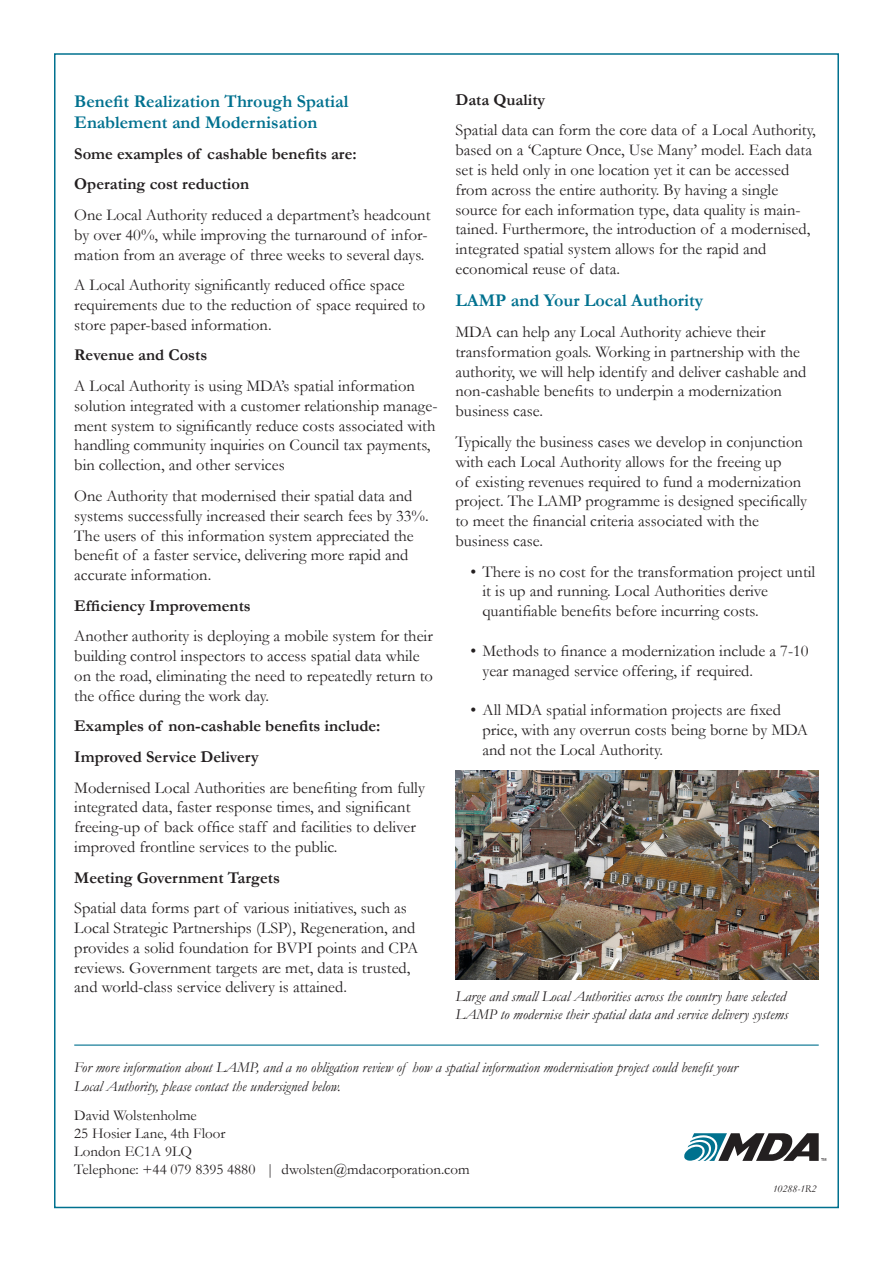
<style>
.page{position:relative;width:893px;height:1263px;background:#fff}
.page>*{position:absolute;margin:0;border:0;box-sizing:border-box;transform-origin:0 0}
.t1{font:700 18px/21.6px "Garamond";color:#00718f}
.t2{font:16.5px/19.8px "Garamond";color:#231f20}
.t3{font:700 16.5px/30.6px "Garamond";color:#231f20}
.t4{font:italic 15px/19.8px "Garamond";color:#231f20}
.t5{font:15px/18px "Garamond";color:#231f20}
.t6{font:italic 10.5px "Garamond";color:#231f20}
</style>
<div class="page">
<svg style="left:684px;top:1133px;width:142px;height:28px"></svg>
<img style="left:455px;top:771px;width:364px;height:208px">
<hr style="left:74px;top:1044px;width:745px;height:2px;background:#00718f">
<p class="t1" style="left:74px;top:90px;width:276px">Benefit Realization Through Spatial<br>Enablement and Modernisation</p>
<p class="t3" style="left:74px;top:138px;width:284px">Some examples of cashable benefits are:<br>Operating cost reduction</p>
<p class="t2" style="left:74px;top:205px;width:358px">One Local Authority reduced a department’s headcount by over 40%, while improving the turnaround of infor&shy;mation from an average of three weeks to several days.</p>
<p class="t2" style="left:74px;top:275px;width:353px">A Local Authority significantly reduced office space requirements due to the reduction of space required to store paper-based information.</p>
<p class="t3" style="left:74px;top:340px;width:134px">Revenue and Costs</p>
<p class="t2" style="left:74px;top:376px;width:365px">A Local Authority is using MDA’s spatial information solution integrated with a customer relationship manage&shy;ment system to significantly reduce costs associated with handling community inquiries on Council tax payments, bin collection, and other services</p>
<p class="t2" style="left:74px;top:486px;width:356px">One Authority that modernised their spatial data and systems successfully increased their search fees by 33%.<br>The users of this information system appreciated the benefit of a faster service, delivering more rapid and accurate information.</p>
<p class="t3" style="left:74px;top:590px;width:178px">Efficiency Improvements</p>
<p class="t2" style="left:74px;top:626px;width:360px">Another authority is deploying a mobile system for their building control inspectors to access spatial data while on the road, eliminating the need to repeatedly return to the office during the work day.</p>
<p class="t3" style="left:74px;top:710px;width:308px">Examples of non-cashable benefits include:<br>Improved Service Delivery</p>
<p class="t2" style="left:74px;top:777px;width:352px">Modernised Local Authorities are benefiting from fully integrated data, faster response times, and significant freeing-up of back office staff and facilities to deliver improved frontline services to the public.</p>
<p class="t3" style="left:74px;top:862px;width:207px">Meeting Government Targets</p>
<p class="t2" style="left:74px;top:898px;width:345px">Spatial data forms part of various initiatives, such as Local Strategic Partnerships (LSP), Regeneration, and provides a solid foundation for BVPI points and CPA reviews. Government targets are met, data is trusted, and world-class service delivery is attained.</p>
<p class="t3" style="left:455px;top:84px;width:91px">Data Quality</p>
<p class="t2" style="left:455px;top:120px;width:362px">Spatial data can form the core data of a Local Authority, based on a ‘Capture Once, Use Many’ model. Each data set is held only in one location yet it can be accessed from across the entire authority. By having a single source for each information type, data quality is main&shy;tained. Furthermore, the introduction of a modernised, integrated spatial system allows for the rapid and economical reuse of data.</p>
<p class="t1" style="left:455px;top:290px;width:249px">LAMP and Your Local Authority</p>
<p class="t2" style="left:455px;top:322px;width:353px">MDA can help any Local Authority achieve their transformation goals. Working in partnership with the authority, we will help identify and deliver cashable and non-cashable benefits to underpin a modernization business case.</p>
<p class="t2" style="left:455px;top:432px;width:353px">Typically the business cases we develop in conjunction with each Local Authority allows for the freeing up<br>of existing revenues required to fund a modernization project. The LAMP programme is designed specifically to meet the financial criteria associated with the business case.</p>
<p class="t2" style="left:482px;top:561px;width:334px;text-indent:-12px">• There is no cost for the transformation project until it is up and running. Local Authorities derive quantifiable benefits before incurring costs.</p>
<p class="t2" style="left:482px;top:640px;width:328px;text-indent:-12px">• Methods to finance a modernization include a 7-10 year managed service offering, if required.</p>
<p class="t2" style="left:482px;top:700px;width:327px;text-indent:-12px">• All MDA spatial information projects are fixed price, with any overrun costs being borne by MDA and not the Local Authority.</p>
<p class="t4" style="left:455px;top:987px;width:334px;line-height:18px">Large and small Local Authorities across the country have selected<br>LAMP to modernise their spatial data and service delivery systems</p>
<p class="t4" style="left:74px;top:1057px;width:665px">For more information about LAMP, and a no obligation review of how a spatial information modernisation project could benefit your<br>Local Authority, please contact the undersigned below.</p>
<p class="t5" style="left:74px;top:1106px;width:397px">David Wolstenholme<br>25 Hosier Lane, 4th Floor<br>London EC1A 9LQ<br>Telephone: +44 079 8395 4880 | dwolsten@mdacorporation.com</p>
<p class="t6" style="left:773px;top:1183px;width:45px">10288-1R2</p>
</div>
